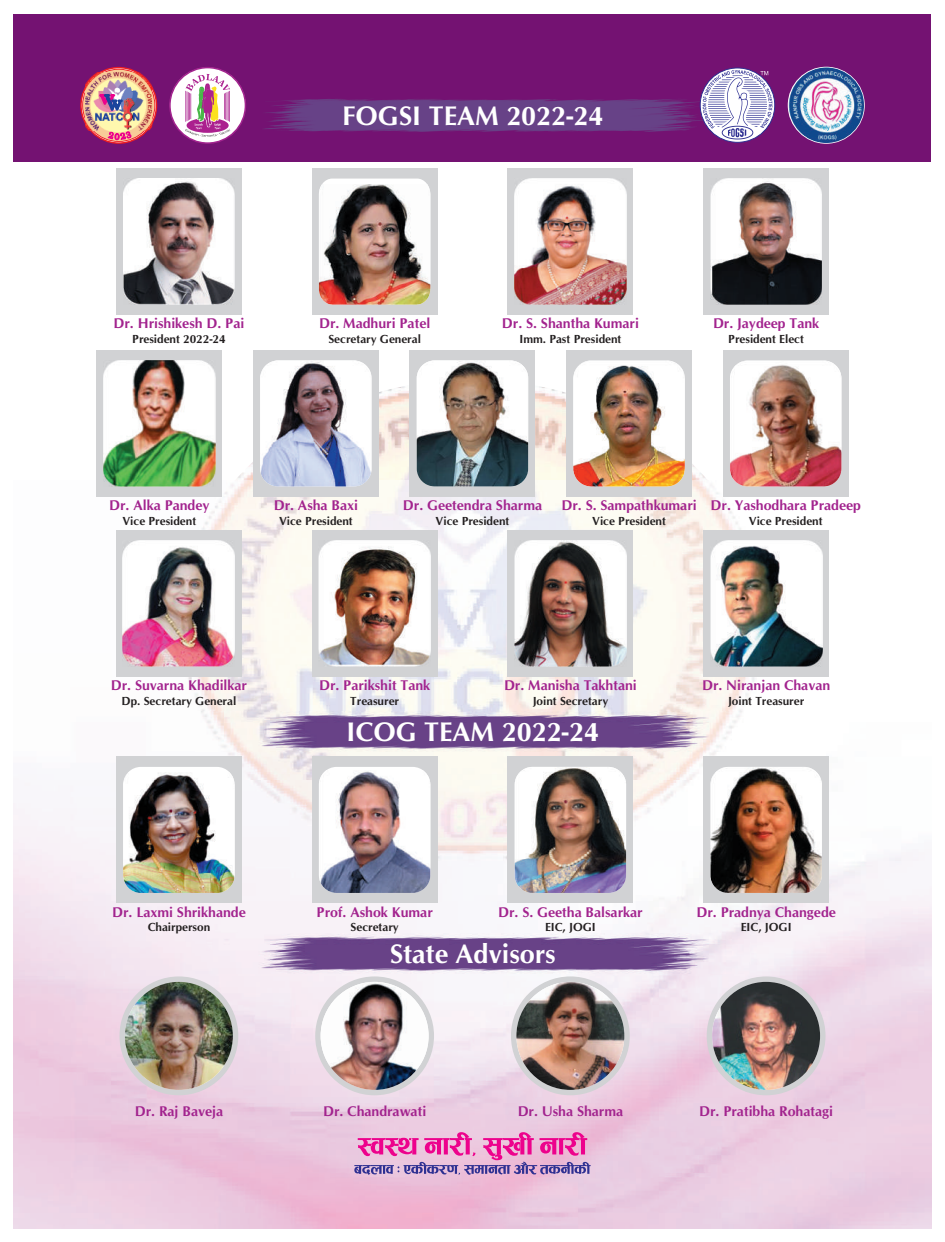
<style>
.page{position:relative;width:945px;height:1242px;background:#fff}
.page>*{position:absolute;margin:0;border:0;box-sizing:border-box;transform-origin:0 0}
.t1{font:700 27px "CG Omega";color:#fff}
.t2{font:700 14.1px "CG Omega";color:#a2238e}
.t3{font:700 11.85px "CG Omega";color:#231f20}
</style>
<div class="page">
<img style="left:237px;top:381px;width:469px;height:99px">
<img style="left:14px;top:480px;width:918px;height:749px">
<div style="left:14px;top:14px;width:918px;height:147px;background:#741272"></div>
<svg style="left:354px;top:1132px;width:237px;height:43px;background:#d589c2"></svg>
<div style="left:97px;top:350px;width:125px;height:147px;background:#d1d2d4"></div>
<div style="left:253px;top:350px;width:126px;height:147px;background:#d1d2d4"></div>
<div style="left:410px;top:350px;width:125px;height:147px;background:#d1d2d4"></div>
<div style="left:566px;top:350px;width:126px;height:147px;background:#d1d2d4"></div>
<img style="left:104px;top:360px;width:111px;height:126px">
<img style="left:260px;top:360px;width:112px;height:126px;border-radius:18px">
<img style="left:417px;top:360px;width:111px;height:126px;border-radius:18px">
<img style="left:573px;top:360px;width:112px;height:126px;border-radius:18px">
<img style="left:239px;top:97px;width:461px;height:35px">
<div style="left:116px;top:168px;width:126px;height:147px;background:#d1d2d4"></div>
<div style="left:312px;top:168px;width:125px;height:147px;background:#d1d2d4"></div>
<div style="left:508px;top:168px;width:125px;height:147px;background:#d1d2d4"></div>
<div style="left:703px;top:168px;width:126px;height:147px;background:#d1d2d4"></div>
<img style="left:123px;top:179px;width:112px;height:126px">
<img style="left:515px;top:179px;width:111px;height:126px">
<img style="left:710px;top:179px;width:112px;height:126px">
<svg style="left:321px;top:179px;width:107px;height:6px"></svg>
<img style="left:319px;top:185px;width:111px;height:120px">
<div style="left:116px;top:530px;width:126px;height:147px;background:#d1d2d4"></div>
<div style="left:312px;top:530px;width:125px;height:147px;background:#d1d2d4"></div>
<div style="left:508px;top:530px;width:125px;height:147px;background:#d1d2d4"></div>
<div style="left:703px;top:530px;width:126px;height:147px;background:#d1d2d4"></div>
<div style="left:723px;top:350px;width:125px;height:147px;background:#d1d2d4"></div>
<img style="left:730px;top:360px;width:111px;height:126px;border-radius:18px">
<img style="left:123px;top:540px;width:112px;height:127px">
<img style="left:319px;top:540px;width:112px;height:127px">
<img style="left:514px;top:540px;width:112px;height:127px">
<img style="left:710px;top:540px;width:112px;height:127px">
<img style="left:196px;top:711px;width:553px;height:40px">
<img style="left:196px;top:934px;width:553px;height:40px">
<div style="left:116px;top:757px;width:126px;height:146px;background:#d1d2d4"></div>
<div style="left:312px;top:757px;width:125px;height:146px;background:#d1d2d4"></div>
<div style="left:508px;top:757px;width:125px;height:146px;background:#d1d2d4"></div>
<div style="left:703px;top:757px;width:126px;height:146px;background:#d1d2d4"></div>
<div style="left:319px;top:767px;width:111px;height:126px;background:#fff;border-radius:18px"></div>
<img style="left:319px;top:771px;width:111px;height:122px">
<div style="left:123px;top:767px;width:112px;height:126px;background:#fff;border-radius:18px"></div>
<img style="left:123px;top:772px;width:112px;height:121px">
<img style="left:515px;top:767px;width:111px;height:126px;border-radius:18px">
<img style="left:710px;top:767px;width:112px;height:126px;border-radius:18px">
<div style="left:119px;top:976px;width:119px;height:119px;background:#d1d2d4;border-radius:50%"></div>
<div style="left:315px;top:976px;width:119px;height:119px;background:#d1d2d4;border-radius:50%"></div>
<img style="left:321px;top:982px;width:108px;height:108px;border-radius:50%">
<div style="left:511px;top:976px;width:119px;height:119px;background:#d1d2d4;border-radius:50%"></div>
<img style="left:516px;top:982px;width:108px;height:108px;border-radius:50%">
<div style="left:707px;top:976px;width:119px;height:119px;background:#d1d2d4;border-radius:50%"></div>
<img style="left:125px;top:982px;width:108px;height:108px;border-radius:50%">
<img style="left:712px;top:982px;width:108px;height:108px;border-radius:50%">
<img style="left:178px;top:74px;width:7px;height:62px">
<svg style="left:80px;top:67px;width:77px;height:77px"></svg>
<svg style="left:83px;top:70px;width:71px;height:71px"></svg>
<img style="left:86px;top:72px;width:66px;height:59px">
<img style="left:143px;top:92px;width:9px;height:38px">
<img style="left:94px;top:80px;width:49px;height:64px">
<div style="left:170px;top:68px;width:75px;height:75px;background:#fff;border-radius:50%"></div>
<svg style="left:185px;top:68px;width:54px;height:75px"></svg>
<div style="left:169px;top:67px;width:77px;height:77px;border:2px solid #a2238e;border-radius:50%"></div>
<svg style="left:700px;top:68px;width:75px;height:75px"></svg>
<img style="left:789px;top:68px;width:75px;height:75px;border-radius:50%">
<h1 class="t1" style="left:342px;top:105px;width:263px">FOGSI TEAM 2022-24</h1>
<p class="t2" style="left:114px;top:318px;width:132px">Dr. Hrishikesh D. Pai</p>
<p class="t3" style="left:132px;top:334px;width:95px">President 2022-24</p>
<p class="t2" style="left:319px;top:318px;width:113px">Dr. Madhuri Patel</p>
<p class="t3" style="left:328px;top:334px;width:94px">Secretary General</p>
<p class="t2" style="left:502px;top:318px;width:139px">Dr. S. Shantha Kumari</p>
<p class="t3" style="left:519px;top:334px;width:104px">Imm. Past President</p>
<p class="t2" style="left:713px;top:318px;width:108px">Dr. Jaydeep Tank</p>
<p class="t3" style="left:728px;top:334px;width:77px">President Elect</p>
<p class="t2" style="left:109px;top:500px;width:102px">Dr. Alka Pandey</p>
<p class="t3" style="left:122px;top:516px;width:75px">Vice President</p>
<p class="t2" style="left:274px;top:500px;width:86px">Dr. Asha Baxi</p>
<p class="t3" style="left:279px;top:516px;width:75px">Vice President</p>
<p class="t2" style="left:403px;top:500px;width:141px">Dr. Geetendra Sharma</p>
<p class="t3" style="left:436px;top:516px;width:75px">Vice President</p>
<p class="t2" style="left:562px;top:500px;width:137px">Dr. S. Sampathkumari</p>
<p class="t3" style="left:592px;top:516px;width:75px">Vice President</p>
<p class="t2" style="left:711px;top:500px;width:152px">Dr. Yashodhara Pradeep</p>
<p class="t3" style="left:749px;top:516px;width:75px">Vice President</p>
<p class="t2" style="left:111px;top:680px;width:138px">Dr. Suvarna Khadilkar</p>
<p class="t3" style="left:122px;top:696px;width:116px">Dp. Secretary General</p>
<p class="t2" style="left:319px;top:680px;width:113px">Dr. Parikshit Tank</p>
<p class="t3" style="left:350px;top:696px;width:50px">Treasurer</p>
<p class="t2" style="left:504px;top:680px;width:134px">Dr. Manisha Takhtani</p>
<p class="t3" style="left:533px;top:696px;width:77px">Joint Secretary</p>
<h1 class="t1" style="left:347px;top:721px;width:254px">ICOG TEAM 2022-24</h1>
<p class="t2" style="left:702px;top:680px;width:130px">Dr. Niranjan Chavan</p>
<p class="t3" style="left:728px;top:696px;width:78px">Joint Treasurer</p>
<p class="t2" style="left:112px;top:906px;width:135px">Dr. Laxmi Shrikhande</p>
<p class="t3" style="left:148px;top:922px;width:64px">Chairperson</p>
<p class="t2" style="left:135px;top:1105px;width:90px">Dr. Raj Baveja</p>
<p class="t2" style="left:317px;top:906px;width:118px">Prof. Ashok Kumar</p>
<p class="t3" style="left:351px;top:922px;width:50px">Secretary</p>
<p class="t2" style="left:498px;top:906px;width:146px">Dr. S. Geetha Balsarkar</p>
<p class="t3" style="left:545px;top:922px;width:52px">EIC, JOGI</p>
<h1 class="t1" style="left:390px;top:943px;width:167px">State Advisors</h1>
<p class="t2" style="left:696px;top:906px;width:141px">Dr. Pradnya Changede</p>
<p class="t3" style="left:741px;top:922px;width:52px">EIC, JOGI</p>
<p class="t2" style="left:323px;top:1105px;width:105px">Dr. Chandrawati</p>
<p class="t2" style="left:518px;top:1105px;width:107px">Dr. Usha Sharma</p>
<p class="t2" style="left:699px;top:1105px;width:135px">Dr. Pratibha Rohatagi</p>
</div>
